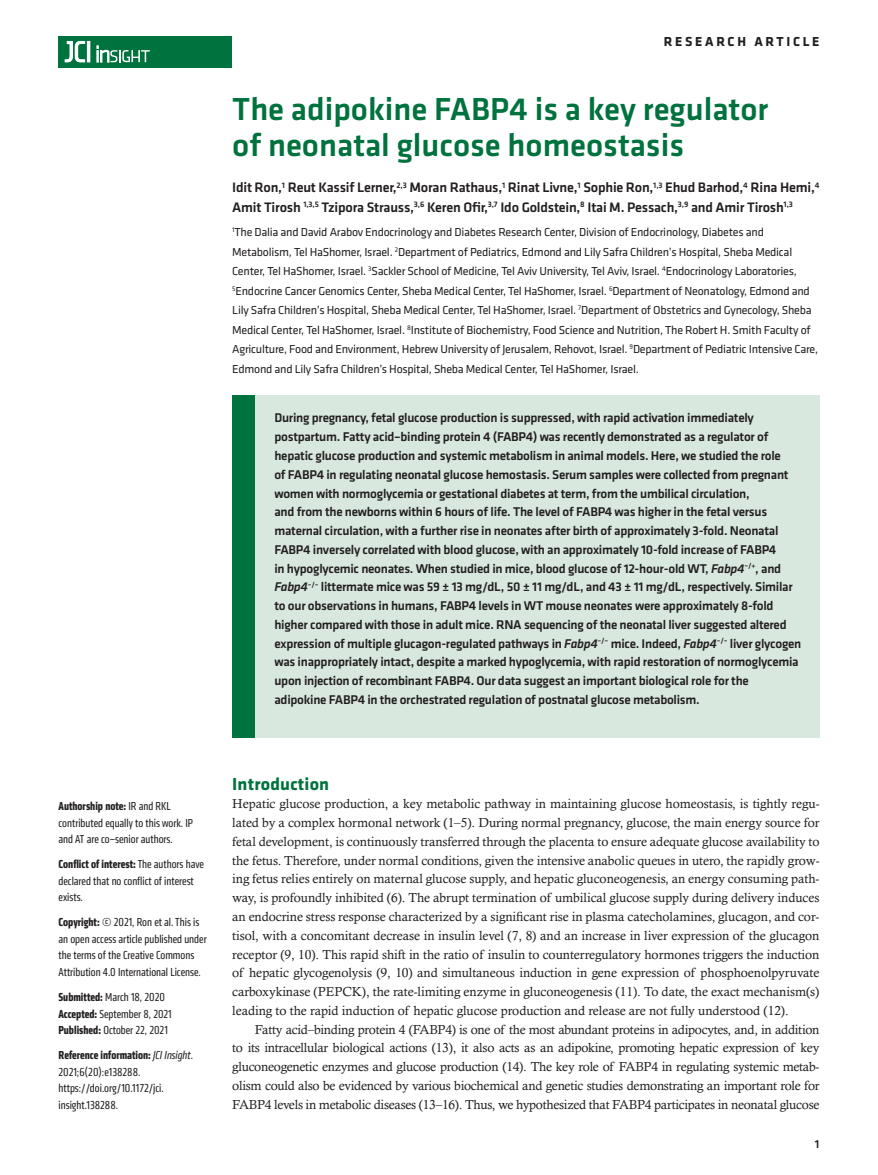
<style>
.page{position:relative;width:878px;height:1175px;background:#fff}
.page>*{position:absolute;margin:0;border:0;box-sizing:border-box;transform-origin:0 0}
.t1{font:500 33px/36px "Klavika Basic";color:#00723e}
.t2{font:700 18px "Klavika";letter-spacing:.01em;color:#00723e}
.t3{font:500 14.25px/19.5px "Klavika Basic";letter-spacing:-.015em;color:#231f20}
.t4{font:700 13.5px "Klavika Basic";letter-spacing:.2em;color:#231f20}
.t5{font:13.2px/18.8px "Calisto MT Std";letter-spacing:-.01em;color:#231f20;text-align:justify}
.t6{font:500 13.2px/18.8px "Klavika Basic";letter-spacing:-.02em;color:#231f20}
.t7{font:12px/19.5px "Klavika";letter-spacing:-.02em;color:#231f20}
.t8{font:condensed 12px/16.5px "Klavika";color:#231f20}
.t9{font:500 12px "Klavika Basic";color:#231f20}
.s1{font-style:italic}
.s2{font-weight:700}
</style>
<div class="page">
<div style="left:59px;top:36px;width:173px;height:31px;background:#00723e"></div>
<hr style="left:87px;top:41px;width:3px;height:21px;background:#fff">
<svg style="left:64px;top:41px;width:21px;height:22px"></svg>
<svg style="left:97px;top:46px;width:53px;height:16px"></svg>
<div style="left:232px;top:395px;width:587px;height:342px;background:#d8e8df"></div>
<div style="left:232px;top:395px;width:22px;height:342px;background:#00723e"></div>
<p class="t4" style="left:663px;top:32px;width:157px">RESEARCH ARTICLE</p>
<h1 class="t1" style="left:232px;top:91px;width:537px">The adipokine FABP4 is a key regulator of neonatal glucose homeostasis</h1>
<p class="t3" style="left:232px;top:178px;width:588px">Idit Ron,<sup>1</sup> Reut Kassif Lerner,<sup>2,3</sup> Moran Rathaus,<sup>1</sup> Rinat Livne,<sup>1</sup> Sophie Ron,<sup>1,3</sup> Ehud Barhod,<sup>4</sup> Rina Hemi,<sup>4<br></sup>Amit Tirosh <sup>1,3,5</sup> Tzipora Strauss,<sup>3,6</sup> Keren Ofir,<sup>3,7</sup> Ido Goldstein,<sup>8</sup> Itai M. Pessach,<sup>3,9</sup> and Amir Tirosh<sup>1,3</sup></p>
<p class="t7" style="left:232px;top:222px;width:587px"><sup>1</sup>The Dalia and David Arabov Endocrinology and Diabetes Research Center, Division of Endocrinology, Diabetes and Metabolism, Tel HaShomer, Israel. <sup>2</sup>Department of Pediatrics, Edmond and Lily Safra Children’s Hospital, Sheba Medical Center, Tel HaShomer, Israel. <sup>3</sup>Sackler School of Medicine, Tel Aviv University, Tel Aviv, Israel. <sup>4</sup>Endocrinology Laboratories, <sup>5</sup>Endocrine Cancer Genomics Center, Sheba Medical Center, Tel HaShomer, Israel. <sup>6</sup>Department of Neonatology, Edmond and Lily Safra Children’s Hospital, Sheba Medical Center, Tel HaShomer, Israel. <sup>7</sup>Department of Obstetrics and Gynecology, Sheba Medical Center, Tel HaShomer, Israel. <sup>8</sup>Institute of Biochemistry, Food Science and Nutrition, The Robert H. Smith Faculty of Agriculture, Food and Environment, Hebrew University of Jerusalem, Rehovot, Israel. <sup>9</sup>Department of Pediatric Intensive Care, Edmond and Lily Safra Children’s Hospital, Sheba Medical Center, Tel HaShomer, Israel.</p>
<p class="t6" style="left:274px;top:408px;width:528px">During pregnancy, fetal glucose production is suppressed, with rapid activation immediately postpartum. Fatty acid–binding protein 4 (FABP4) was recently demonstrated as a regulator of hepatic glucose production and systemic metabolism in animal models. Here, we studied the role<br>of FABP4 in regulating neonatal glucose hemostasis. Serum samples were collected from pregnant women with normoglycemia or gestational diabetes at term, from the umbilical circulation,<br>and from the newborns within 6 hours of life. The level of FABP4 was higher in the fetal versus maternal circulation, with a further rise in neonates after birth of approximately 3-fold. Neonatal FABP4 inversely correlated with blood glucose, with an approximately 10-fold increase of FABP4<br>in hypoglycemic neonates. When studied in mice, blood glucose of 12-hour-old WT, <span class="s1">Fabp4</span><sup>–/+</sup>, and <span class="s1">Fabp4</span><sup>–/–</sup> littermate mice was 59 ± 13 mg/dL, 50 ± 11 mg/dL, and 43 ± 11 mg/dL, respectively. Similar to our observations in humans, FABP4 levels in WT mouse neonates were approximately 8-fold higher compared with those in adult mice. RNA sequencing of the neonatal liver suggested altered expression of multiple glucagon-regulated pathways in <span class="s1">Fabp4</span><sup>–/–</sup> mice. Indeed, <span class="s1">Fabp4</span><sup>–/–</sup> liver glycogen was inappropriately intact, despite a marked hypoglycemia, with rapid restoration of normoglycemia upon injection of recombinant FABP4. Our data suggest an important biological role for the adipokine FABP4 in the orchestrated regulation of postnatal glucose metabolism.</p>
<p class="t8" style="left:59px;top:798px;width:136px"><span class="s2">Authorship note:</span> IR and RKL contributed equally to this work. IP and AT are co–senior authors.</p>
<p class="t8" style="left:59px;top:856px;width:147px"><span class="s2">Conflict of interest:</span> The authors have declared that no conflict of interest exists.</p>
<p class="t8" style="left:59px;top:914px;width:150px"><span class="s2">Copyright:</span> © 2021, Ron et al. This is an open access article published under the terms of the Creative Commons Attribution 4.0 International License.</p>
<p class="t8" style="left:59px;top:988px;width:115px"><span class="s2">Submitted:</span> March 18, 2020<br><span class="s2">Accepted:</span> September 8, 2021<br><span class="s2">Published:</span> October 22, 2021</p>
<p class="t8" style="left:59px;top:1046px;width:136px"><span class="s2">Reference information:</span> <span class="s1">JCI Insight</span>.<br>2021;6(20):e138288. https://doi.org/10.1172/jci. insight.138288.</p>
<h2 class="t2" style="left:232px;top:770px;width:98px">Introduction</h2>
<p class="t5" style="left:232px;top:794px;width:588px">Hepatic glucose production, a key metabolic pathway in maintaining glucose homeostasis, is tightly regu&shy;lated by a complex hormonal network (1–5). During normal pregnancy, glucose, the main energy source for fetal development, is continuously transferred through the placenta to ensure adequate glucose availability to the fetus. Therefore, under normal conditions, given the intensive anabolic queues in utero, the rapidly grow&shy;ing fetus relies entirely on maternal glucose supply, and hepatic gluconeogenesis, an energy consuming path&shy;way, is profoundly inhibited (6). The abrupt termination of umbilical glucose supply during delivery induces an endocrine stress response characterized by a significant rise in plasma catecholamines, glucagon, and cor&shy;tisol, with a concomitant decrease in insulin level (7, 8) and an increase in liver expression of the glucagon receptor (9, 10). This rapid shift in the ratio of insulin to counterregulatory hormones triggers the induction of hepatic glycogenolysis (9, 10) and simultaneous induction in gene expression of phosphoenolpyruvate carboxykinase (PEPCK), the rate-limiting enzyme in gluconeogenesis (11). To date, the exact mechanism(s) leading to the rapid induction of hepatic glucose production and release are not fully understood (12).</p>
<p class="t5" style="left:232px;top:1019px;width:588px;text-indent:22px">Fatty acid–binding protein 4 (FABP4) is one of the most abundant proteins in adipocytes, and, in addition to its intracellular biological actions (13), it also acts as an adipokine, promoting hepatic expression of key gluconeogenetic enzymes and glucose production (14). The key role of FABP4 in regulating systemic metab&shy;olism could also be evidenced by various biochemical and genetic studies demonstrating an important role for FABP4 levels in metabolic diseases (13–16). Thus, we hypothesized that FABP4 participates in neonatal glucose</p>
<p class="t9" style="left:814px;top:1135px;width:6px">1</p>
</div>
